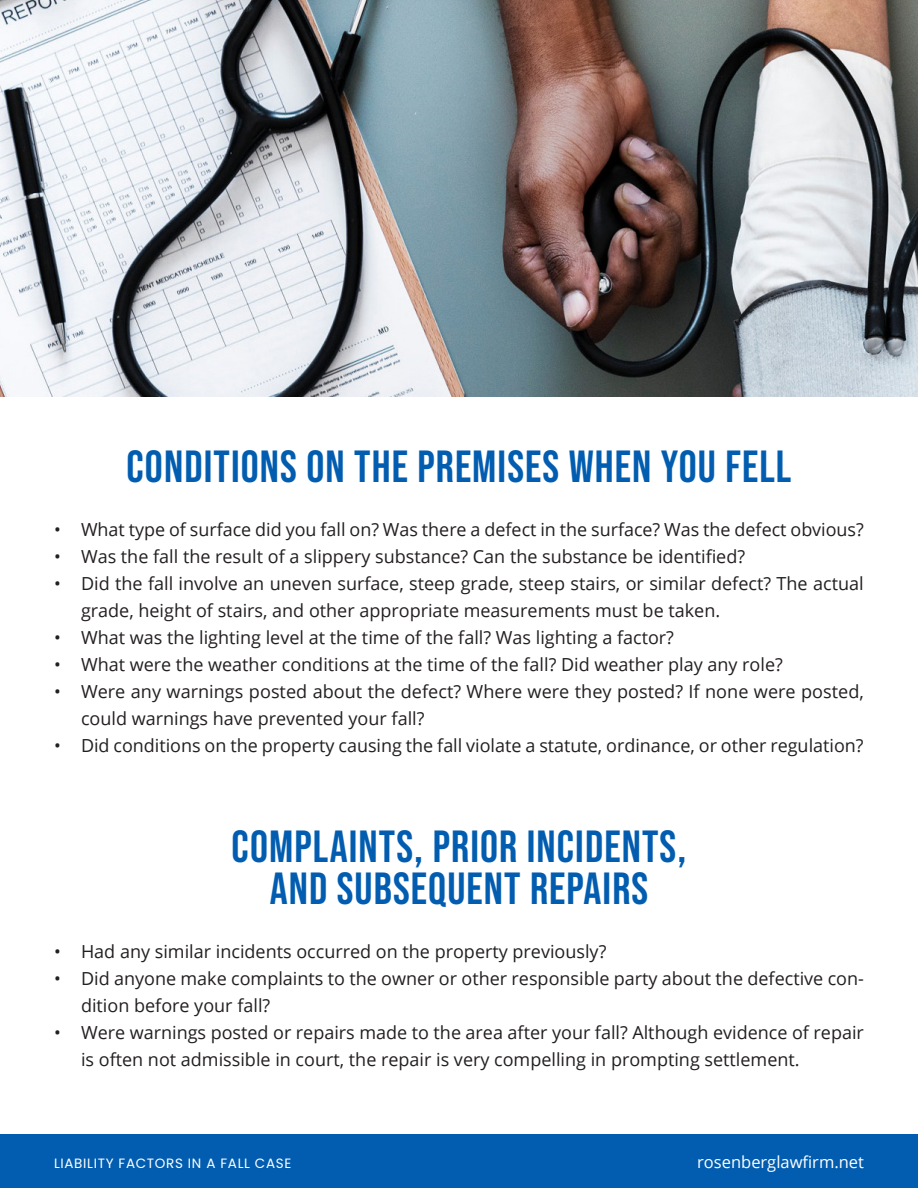
<style>
.page{position:relative;width:918px;height:1188px;background:#fff}
.page>*{position:absolute;margin:0;border:0;box-sizing:border-box;transform-origin:0 0}
.Subsection_Title_Lar{font:700 45px/42px "Bebas Neue Pro";letter-spacing:.025em;color:#025db0;text-align:center}
.t1{font:18px/27px "Open Sans";color:#231f20}
.t2{font:16.5px "Open Sans";color:#fff}
.t3{font:13.5px "Poppins";letter-spacing:.05em;color:#fff}
</style>
<div class="page">
<div style="left:0;top:1134px;width:918px;height:54px;background:#025db0"></div>
<img style="left:0;top:0;width:918px;height:397px">
<p class="Subsection_Title_Lar" style="left:127px;top:445px;width:666px">CONDITIONS ON THE PREMISES WHEN YOU FELL</p>
<p class="t1" style="left:54px;top:516px;width:811px">• What type of surface did you fall on? Was there a defect in the surface? Was the defect obvious?</p>
<p class="t1" style="left:54px;top:543px;width:693px">• Was the fall the result of a slippery substance? Can the substance be identified?</p>
<p class="t1" style="left:81px;top:570px;width:784px;text-indent:-27px">• Did the fall involve an uneven surface, steep grade, steep stairs, or similar defect? The actual grade, height of stairs, and other appropriate measurements must be taken.</p>
<p class="t1" style="left:54px;top:624px;width:621px">• What was the lighting level at the time of the fall? Was lighting a factor?</p>
<p class="t1" style="left:54px;top:651px;width:730px">• What were the weather conditions at the time of the fall? Did weather play any role?</p>
<p class="t1" style="left:81px;top:678px;width:784px;text-indent:-27px">• Were any warnings posted about the defect? Where were they posted? If none were posted, could warnings have prevented your fall?</p>
<p class="t1" style="left:54px;top:732px;width:811px">• Did conditions on the property causing the fall violate a statute, ordinance, or other regulation?</p>
<p class="Subsection_Title_Lar" style="left:232px;top:825px;width:456px">COMPLAINTS, PRIOR INCIDENTS,<br>AND SUBSEQUENT REPAIRS</p>
<p class="t1" style="left:54px;top:937px;width:554px">• Had any similar incidents occurred on the property previously?</p>
<p class="t1" style="left:81px;top:964px;width:785px;text-indent:-27px">• Did anyone make complaints to the owner or other responsible party about the defective con&shy;dition before your fall?</p>
<p class="t1" style="left:81px;top:1018px;width:784px;text-indent:-27px">• Were warnings posted or repairs made to the area after your fall? Although evidence of repair is often not admissible in court, the repair is very compelling in prompting settlement.</p>
<p class="t3" style="left:54px;top:1156px;width:239px">LIABILITY FACTORS IN A FALL CASE</p>
<p class="t2" style="left:697px;top:1151px;width:168px">rosenberglawfirm.net</p>
</div>
